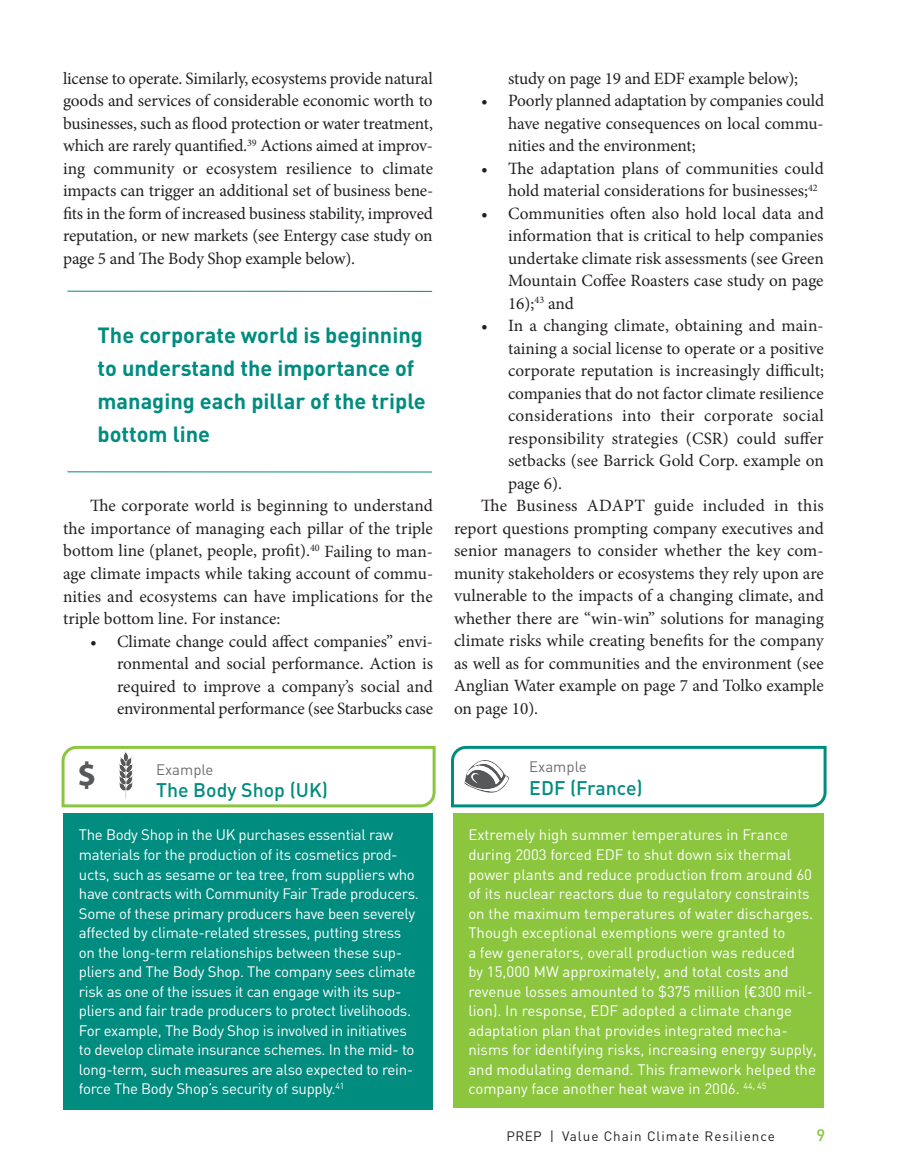
<style>
.page{position:relative;width:905px;height:1175px;background:#fff}
.page>*{position:absolute;margin:0;border:0;box-sizing:border-box;transform-origin:0 0}
.t1{font:700 33.75px "Myriad Pro";color:#57585a}
.t2{font:700 22.5px "Myriad Pro";color:#57585a}
.t3{font:700 21.75px/33px "DIN";color:#008c7f}
.t4{font:500 19.5px "DIN";color:#008c7f}
.t5{font:17.25px/22.5px "Minion Pro";color:#231f20;text-align:justify}
.t6{font:17.25px "Minion Pro";letter-spacing:.02em;color:#231f20}
.t7{font:500 16.5px "DIN";color:#8bc63e}
.t8{font:15px/19.5px "DIN";letter-spacing:-.02em;color:#fff}
.t9{font:15px/19.5px "DIN";color:#fff}
.t10{font:15px "DIN";color:#6d6e71}
.t11{font:13.5px "DIN";letter-spacing:.07em;color:#231f20}
.s1{font-family:"Calibri";font-size:16.5px}
</style>
<div class="page">
<div style="left:64px;top:813px;width:369px;height:296px;background:#008c7f"></div>
<div style="left:453px;top:813px;width:371px;height:295px;background:#8bc63e"></div>
<svg style="left:451px;top:745px;width:376px;height:63px"></svg>
<hr style="left:67px;top:291px;width:365px;height:1px;background:#008c7f">
<hr style="left:67px;top:471px;width:365px;height:1px;background:#008c7f">
<svg style="left:61px;top:745px;width:375px;height:69px"></svg>
<p class="t5" style="left:63px;top:67px;width:372px">license to operate. Similarly, ecosystems provide natural goods and services of considerable economic worth to businesses, such as flood protection or water treatment, which are rarely quantified.<sup>39</sup> Actions aimed at improv&shy;ing community or ecosystem resilience to climate impacts can trigger an additional set of business bene&shy;fits in the form of increased business stability, improved reputation, or new markets (see Entergy case study on page 5 and The Body Shop example below).</p>
<p class="t3" style="left:98px;top:317px;width:330px">The corporate world is beginning to understand the importance of managing each pillar of the triple bottom line</p>
<p class="t5" style="left:63px;top:495px;width:371px;text-indent:27px">The corporate world is beginning to understand the importance of managing each pillar of the triple bottom line (planet, people, profit).<sup>40</sup> Failing to man&shy;age climate impacts while taking account of commu&shy;nities and ecosystems can have implications for the triple bottom line. For instance:</p>
<p class="t5" style="left:117px;top:630px;width:317px;text-indent:-27px">• Climate change could affect companies” envi&shy;ronmental and social performance. Action is required to improve a company’s social and environmental performance (see Starbucks case</p>
<p class="t5" style="left:508px;top:67px;width:291px">study on page 19 and EDF example below);</p>
<p class="t5" style="left:508px;top:90px;width:318px;text-indent:-27px">• Poorly planned adaptation by companies could have negative consequences on local commu&shy;nities and the environment;</p>
<p class="t5" style="left:508px;top:157px;width:317px;text-indent:-27px">• The adaptation plans of communities could hold material considerations for businesses;<sup>42</sup></p>
<p class="t5" style="left:508px;top:202px;width:317px;text-indent:-27px">• Communities often also hold local data and information that is critical to help companies undertake climate risk assessments (see Green Mountain Coffee Roasters case study on page 16);<sup>43</sup> and</p>
<p class="t5" style="left:481px;top:315px;width:344px">• In a changing climate, obtaining and main-</p>
<p class="t5" style="left:508px;top:337px;width:317px">taining a social license to operate or a positive</p>
<p class="t5" style="left:508px;top:360px;width:317px">corporate reputation is increasingly difficult;</p>
<p class="t5" style="left:508px;top:382px;width:317px">companies that do not factor climate resilience</p>
<p class="t6" style="left:508px;top:404px;width:317px">considerations into their corporate social</p>
<p class="t5" style="left:508px;top:427px;width:317px">responsibility strategies (CSR) could suffer</p>
<p class="t5" style="left:508px;top:450px;width:317px">setbacks (see Barrick Gold Corp. example on</p>
<p class="t5" style="left:508px;top:472px;width:55px">page 6).</p>
<p class="t5" style="left:481px;top:495px;width:131px">The Business Adapt</p>
<p class="t5" style="left:454px;top:495px;width:371px;text-indent:200px">guide included in this report questions prompting company executives and senior managers to consider whether the key com&shy;munity stakeholders or ecosystems they rely upon are vulnerable to the impacts of a changing climate, and whether there are “win-win” solutions for managing climate risks while creating benefits for the company as well as for communities and the environment (see Anglian Water example on page 7 and Tolko example on page 10).</p>
<h1 class="t1" style="left:77px;top:752px;width:20px">$</h1>
<p class="t10" style="left:156px;top:759px;width:59px">Example</p>
<p class="t4" style="left:156px;top:777px;width:173px">The Body Shop (UK)</p>
<p class="t10" style="left:529px;top:757px;width:59px">Example</p>
<p class="t4" style="left:529px;top:775px;width:115px">EDF (France)</p>
<p class="t8" style="left:79px;top:825px;width:341px">The Body Shop in the UK purchases essential raw materials for the production of its cosmetics prod&shy;ucts, such as sesame or tea tree, from suppliers who have contracts with Community Fair Trade producers.<br>Some of these primary producers have been severely affected by climate-related stresses, putting stress on the long-term relationships between these sup&shy;pliers and The Body Shop. The company sees climate risk as one of the issues it can engage with its sup&shy;pliers and fair trade producers to protect livelihoods.<br>For example, The Body Shop is involved in initiatives to develop climate insurance schemes. In the mid- to long-term, such measures are also expected to rein&shy;force The Body Shop’s security of supply.<sup>41</sup></p>
<h2 class="t2" style="left:135px;top:848px;width:14px">$</h2>
<p class="t9" style="left:468px;top:825px;width:350px">Extremely high summer temperatures in France during 2003 forced EDF to shut down six thermal power plants and reduce production from around 60 of its nuclear reactors due to regulatory constraints on the maximum temperatures of water discharges.<br>Though exceptional exemptions were granted to<br>a few generators, overall production was reduced<br>by 15,000 MW approximately, and total costs and revenue losses amounted to $375 million (<span class="s1">€</span>300 mil&shy;lion). In response, EDF adopted a climate change adaptation plan that provides integrated mecha&shy;nisms for identifying risks, increasing energy supply, and modulating demand. This framework helped the company face another heat wave in 2006. <sup>44,</sup> <sup>45</sup></p>
<p class="t11" style="left:506px;top:1127px;width:270px">PREP | Value Chain Climate Resilience</p>
<p class="t7" style="left:816px;top:1124px;width:10px">9</p>
</div>
